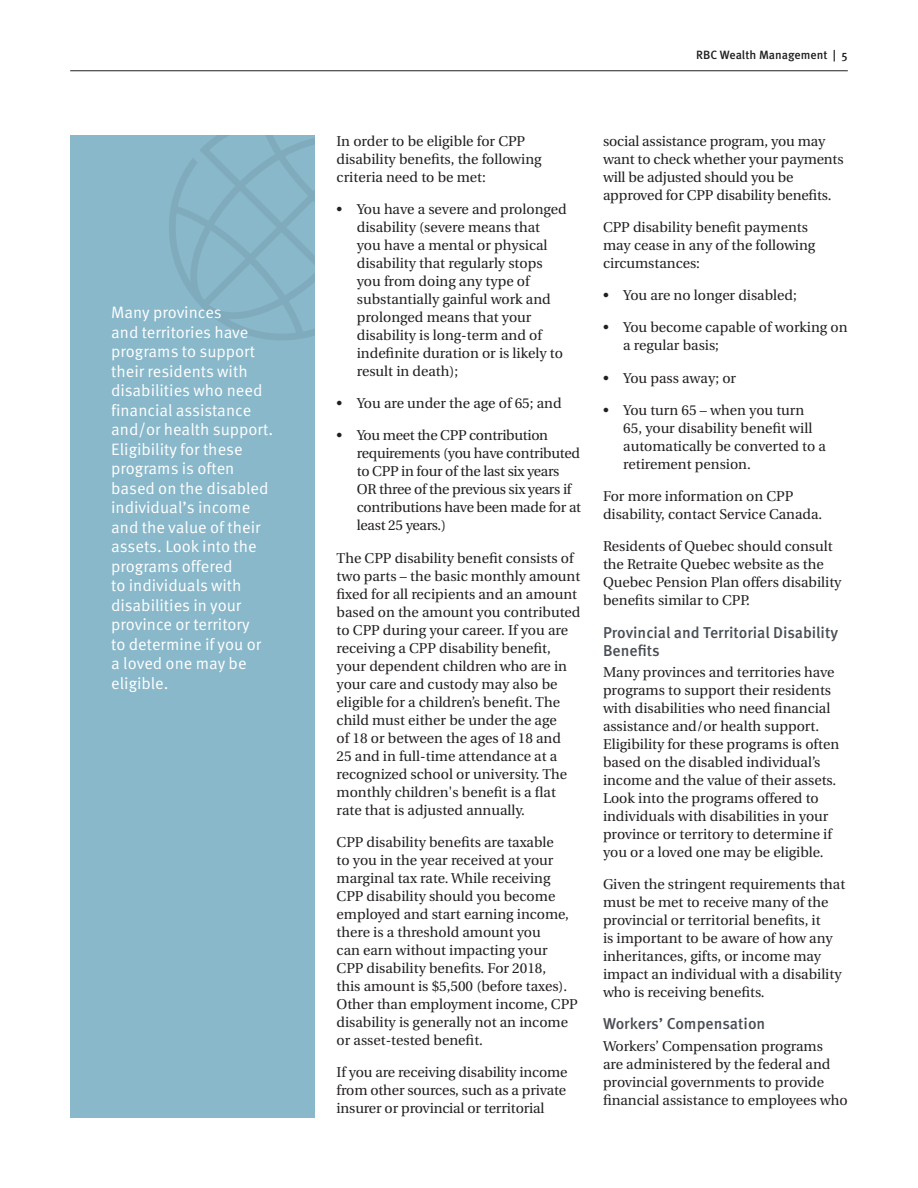
<style>
.page{position:relative;width:918px;height:1188px;background:#fff}
.page>*{position:absolute;margin:0;border:0;box-sizing:border-box;transform-origin:0 0}
._8a_-_callout_white{font:16.5px/19.5px "Meta OT Norm";color:#fff}
._6-Subhead_L1{font:500 15.75px/18px "Meta OT";color:#4a4f55}
._5-Body_Copy{font:14.25px/18px "Utopia";color:#231f20}
._5-Body_Copy-2{font:14.25px/18px "Utopia";letter-spacing:-.02em;color:#231f20}
.t1{font:500 12px "Meta OT";color:#231f20}
</style>
<div class="page">
<hr style="left:70px;top:71px;width:778px;height:1px;background:#231f20">
<div style="left:70px;top:135px;width:245px;height:983px;background:#89b8ca"></div>
<svg style="left:169px;top:135px;width:146px;height:205px"></svg>
<p class="_8a_-_callout_white" style="left:111px;top:303px;width:164px">Many provinces<br>and territories have programs to support their residents with disabilities who need financial assistance and/or health support.<br>Eligibility for these programs is often based on the disabled individual’s income and the value of their assets. Look into the programs offered<br>to individuals with disabilities in your province or territory<br>to determine if you or a loved one may be eligible.</p>
<p class="t1" style="left:696px;top:47px;width:153px">RBC Wealth Management | 5</p>
<p class="_5-Body_Copy" style="left:337px;top:132px;width:207px">In order to be eligible for CPP disability benefits, the following criteria need to be met:</p>
<p class="_5-Body_Copy" style="left:357px;top:200px;width:211px;text-indent:-20px">• You have a severe and prolonged disability (severe means that you have a mental or physical disability that regularly stops you from doing any type of substantially gainful work and prolonged means that your disability is long-term and of indefinite duration or is likely to result in death);</p>
<p class="_5-Body_Copy" style="left:337px;top:395px;width:227px">• You are under the age of 65; and</p>
<p class="_5-Body_Copy-2" style="left:357px;top:427px;width:226px;text-indent:-20px">• You meet the CPP contribution requirements (you have contributed to CPP in four of the last six years<br>OR three of the previous six years if contributions have been made for at least 25 years.)</p>
<p class="_5-Body_Copy" style="left:337px;top:549px;width:245px">The CPP disability benefit consists of two parts – the basic monthly amount fixed for all recipients and an amount based on the amount you contributed to CPP during your career. If you are receiving a CPP disability benefit, your dependent children who are in your care and custody may also be eligible for a children’s benefit. The child must either be under the age<br>of 18 or between the ages of 18 and<br>25 and in full-time attendance at a recognized school or university. The monthly children's benefit is a flat rate that is adjusted annually.</p>
<p class="_5-Body_Copy" style="left:337px;top:833px;width:243px">CPP disability benefits are taxable<br>to you in the year received at your marginal tax rate. While receiving CPP disability should you become employed and start earning income, there is a threshold amount you<br>can earn without impacting your CPP disability benefits. For 2018,<br>this amount is $5,500 (before taxes).<br>Other than employment income, CPP disability is generally not an income or asset-tested benefit.</p>
<p class="_5-Body_Copy" style="left:337px;top:1064px;width:232px;text-align:justify">If you are receiving disability income from other sources, such as a private insurer or provincial or territorial</p>
<p class="_5-Body_Copy" style="left:603px;top:132px;width:242px">social assistance program, you may want to check whether your payments will be adjusted should you be approved for CPP disability benefits.</p>
<p class="_5-Body_Copy" style="left:603px;top:218px;width:214px">CPP disability benefit payments may cease in any of the following circumstances:</p>
<p class="_5-Body_Copy" style="left:603px;top:287px;width:195px">• You are no longer disabled;</p>
<p class="_5-Body_Copy" style="left:623px;top:319px;width:226px;text-indent:-20px">• You become capable of working on a regular basis;</p>
<p class="_5-Body_Copy" style="left:603px;top:369px;width:135px">• You pass away; or</p>
<p class="_5-Body_Copy" style="left:623px;top:401px;width:204px;text-indent:-20px">• You turn 65 – when you turn<br>65, your disability benefit will automatically be converted to a retirement pension.</p>
<p class="_5-Body_Copy" style="left:603px;top:488px;width:221px">For more information on CPP disability, contact Service Canada.</p>
<p class="_5-Body_Copy" style="left:603px;top:538px;width:240px">Residents of Quebec should consult the Retraite Quebec website as the Quebec Pension Plan offers disability benefits similar to CPP.</p>
<p class="_6-Subhead_L1" style="left:603px;top:623px;width:237px">Provincial and Territorial Disability<br>Benefits</p>
<p class="_5-Body_Copy" style="left:603px;top:663px;width:238px">Many provinces and territories have programs to support their residents with disabilities who need financial assistance and/or health support.<br>Eligibility for these programs is often based on the disabled individual’s income and the value of their assets.<br>Look into the programs offered to individuals with disabilities in your province or territory to determine if you or a loved one may be eligible.</p>
<p class="_5-Body_Copy" style="left:603px;top:876px;width:244px">Given the stringent requirements that must be met to receive many of the provincial or territorial benefits, it<br>is important to be aware of how any inheritances, gifts, or income may impact an individual with a disability who is receiving benefits.</p>
<p class="_6-Subhead_L1" style="left:603px;top:1015px;width:164px">Workers’ Compensation</p>
<p class="_5-Body_Copy" style="left:603px;top:1037px;width:246px">Workers’ Compensation programs<br>are administered by the federal and provincial governments to provide financial assistance to employees who</p>
</div>
